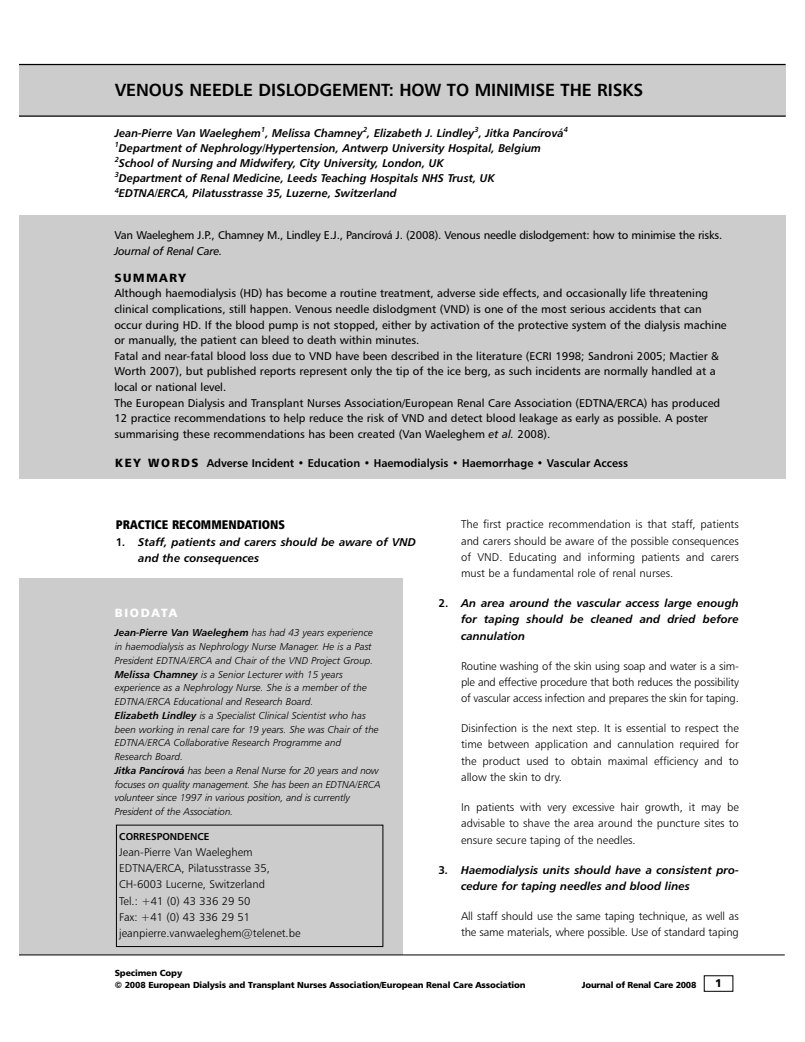
<style>
.page{position:relative;width:805px;height:1042px;background:#fff}
.page>*{position:absolute;margin:0;border:0;box-sizing:border-box;transform-origin:0 0}
.t1{font:17.5px "Humanist 777 BT Bold B";letter-spacing:-.005em;color:#000}
.t2{font:12.5px "Humanist 777 BT Extra Black Cond B";color:#000}
.t3{font:11.88px "Humanist 777 BT Black Condensed B";letter-spacing:.085em;color:#000;scale:1.2 1}
.t4{font:11.88px "Humanist 777 BT Black B";letter-spacing:.14em;color:#fff}
.t5{font:11.25px/15.6px "Humanist 777 BT Roman B";color:#000}
.t6{font:11.25px/16.2px "Humanist 777 BT Light B";color:#000;text-align:justify}
.t7{font:11.25px/16.2px "Humanist 777 BT Bold Italic B";color:#000}
.t8{font:11.25px "Humanist 777 BT Bold B";color:#000}
.t9{font:11.25px "Humanist 777 BT Italic B";letter-spacing:-.015em;color:#000}
.t10{font:11.25px "Humanist 777 BT Black B";color:#000}
.t11{font:10px/13.8px "Humanist 777 BT Light Italic B";color:#000}
.t12{font:10px "Humanist 777 BT Bold Italic B";color:#000}
.t13{font:10px "Humanist 777 BT Bold B";color:#000}
.t14{font:8.75px "Humanist 777 BT Black B";letter-spacing:-.02em;color:#000}
.s1{font-family:"Humanist 777 BT Italic B"}
.s2{font-family:"Humanist 777 BT Black B";font-size:11.88px}
.s3{font-family:"Humanist 777 BT Bold B"}
.s4{font-family:"Humanist 777 BT Light Italic B"}
.s5{font-family:"Humanist 777 BT Bold Italic B"}
</style>
<div class="page">
<div style="left:19px;top:65px;width:766px;height:50px;background:#ccc"></div>
<hr style="left:19px;top:115px;width:766px;height:2px;background:#000">
<hr style="left:19px;top:64px;width:766px;height:1px;background:#000">
<div style="left:19px;top:216px;width:766px;height:263px;background:#ccc"></div>
<div style="left:19px;top:578px;width:383px;height:376px;background:#ccc"></div>
<div style="left:116px;top:825px;width:267px;height:122px;border:1px solid #000"></div>
<hr style="left:19px;top:954px;width:765px;height:1px;background:#000">
<h1 class="t1" style="left:115px;top:83px;width:530px">VENOUS NEEDLE DISLODGEMENT: HOW TO MINIMISE THE RISKS</h1>
<p class="t7" style="left:115px;top:126px;width:454px;line-height:15px">Jean-Pierre Van Waeleghem<sup>1</sup>, Melissa Chamney<sup>2</sup>, Elizabeth J. Lindley<sup>3</sup>, Jitka Pancírová<sup>4<br>1</sup>Department of Nephrology/Hypertension, Antwerp University Hospital, Belgium <sup>2</sup>School of Nursing and Midwifery, City University, London, UK<br><sup>3</sup>Department of Renal Medicine, Leeds Teaching Hospitals NHS Trust, UK <sup>4</sup>EDTNA/ERCA, Pilatusstrasse 35, Luzerne, Switzerland</p>
<p class="t5" style="left:114px;top:228px;width:609px">Van Waeleghem J.P., Chamney M., Lindley E.J., Pancírová J. (2008). Venous needle dislodgement: how to minimise the risks.</p>
<p class="t9" style="left:114px;top:246px;width:109px">Journal of Renal Care.</p>
<p class="t3" style="left:114px;top:273px;width:61px">SUMMARY</p>
<p class="t5" style="left:114px;top:286px;width:613px">Although haemodialysis (HD) has become a routine treatment, adverse side effects, and occasionally life threatening clinical complications, still happen. Venous needle dislodgment (VND) is one of the most serious accidents that can occur during HD. If the blood pump is not stopped, either by activation of the protective system of the dialysis machine or manually, the patient can bleed to death within minutes.<br>Fatal and near-fatal blood loss due to VND have been described in the literature (ECRI 1998; Sandroni 2005; Mactier &amp; Worth 2007), but published reports represent only the tip of the ice berg, as such incidents are normally handled at a local or national level.<br>The European Dialysis and Transplant Nurses Association/European Renal Care Association (EDTNA/ERCA) has produced 12 practice recommendations to help reduce the risk of VND and detect blood leakage as early as possible. A poster summarising these recommendations has been created (Van Waeleghem <span class="s1">et al.</span> 2008).</p>
<p class="t8" style="left:115px;top:458px;width:514px"><span class="s2">KEY WORDS</span> Adverse Incident • Education • Haemodialysis • Haemorrhage • Vascular Access</p>
<p class="t6" style="left:461px;top:517px;width:279px">The first practice recommendation is that staff, patients and carers should be aware of the possible consequences of VND. Educating and informing patients and carers must be a fundamental role of renal nurses.</p>
<p class="t7" style="left:461px;top:596px;width:279px;text-align:justify;text-indent:-22px"><span class="s3">2.</span> An area around the vascular access large enough for taping should be cleaned and dried before cannulation</p>
<p class="t6" style="left:461px;top:658px;width:279px">Routine washing of the skin using soap and water is a sim&shy;ple and effective procedure that both reduces the possibility of vascular access infection and prepares the skin for taping.</p>
<p class="t6" style="left:461px;top:721px;width:279px">Disinfection is the next step. It is essential to respect the time between application and cannulation required for the product used to obtain maximal efficiency and to allow the skin to dry.</p>
<p class="t6" style="left:461px;top:800px;width:279px">In patients with very excessive hair growth, it may be advisable to shave the area around the puncture sites to ensure secure taping of the needles.</p>
<p class="t7" style="left:461px;top:862px;width:279px;text-indent:-22px"><span class="s3">3</span>. Haemodialysis units should have a consistent pro&shy;cedure for taping needles and blood lines</p>
<p class="t6" style="left:461px;top:908px;width:279px">All staff should use the same taping technique, as well as the same materials, where possible. Use of standard taping</p>
<p class="t2" style="left:116px;top:520px;width:171px">PRACTICE RECOMMENDATIONS</p>
<p class="t7" style="left:138px;top:534px;width:279px;text-indent:-22px"><span class="s3">1</span>. Staff, patients and carers should be aware of VND and the consequences</p>
<p class="t4" style="left:115px;top:608px;width:64px">BIODATA</p>
<p class="t12" style="left:115px;top:629px;width:260px">Jean-Pierre Van Waeleghem <span class="s4">has had 43 years experience</span></p>
<p class="t11" style="left:115px;top:640px;width:267px">in haemodialysis as Nephrology Nurse Manager. He is a Past President EDTNA/ERCA and Chair of the VND Project Group.<br><span class="s5">Melissa Chamney</span> is a Senior Lecturer with 15 years experience as a Nephrology Nurse. She is a member of the EDTNA/ERCA Educational and Research Board.<br><span class="s5">Elizabeth Lindley</span> is a Specialist Clinical Scientist who has been working in renal care for 19 years. She was Chair of the EDTNA/ERCA Collaborative Research Programme and Research Board.<br><span class="s5">Jitka Pancírová</span> has been a Renal Nurse for 20 years and now focuses on quality management. She has been an EDTNA/ERCA volunteer since 1997 in various position, and is currently President of the Association.</p>
<p class="t13" style="left:119px;top:832px;width:92px">CORRESPONDENCE</p>
<p class="t6" style="left:119px;top:845px;width:183px;text-align:left">Jean-Pierre Van Waeleghem<br>EDTNA/ERCA, Pilatusstrasse 35,<br>CH-6003 Lucerne, Switzerland<br>Tel.: +41 (0) 43 336 29 50<br>Fax: +41 (0) 43 336 29 51 jeanpierre.vanwaeleghem@telenet.be</p>
<p class="t14" style="left:115px;top:969px;width:69px">Specimen Copy</p>
<p class="t14" style="left:115px;top:982px;width:412px">© 2008 European Dialysis and Transplant Nurses Association/European Renal Care Association</p>
<p class="t14" style="left:581px;top:982px;width:116px">Journal of Renal Care 2008</p>
<p class="t10" style="left:715px;top:978px;width:8px">1</p>
</div>
